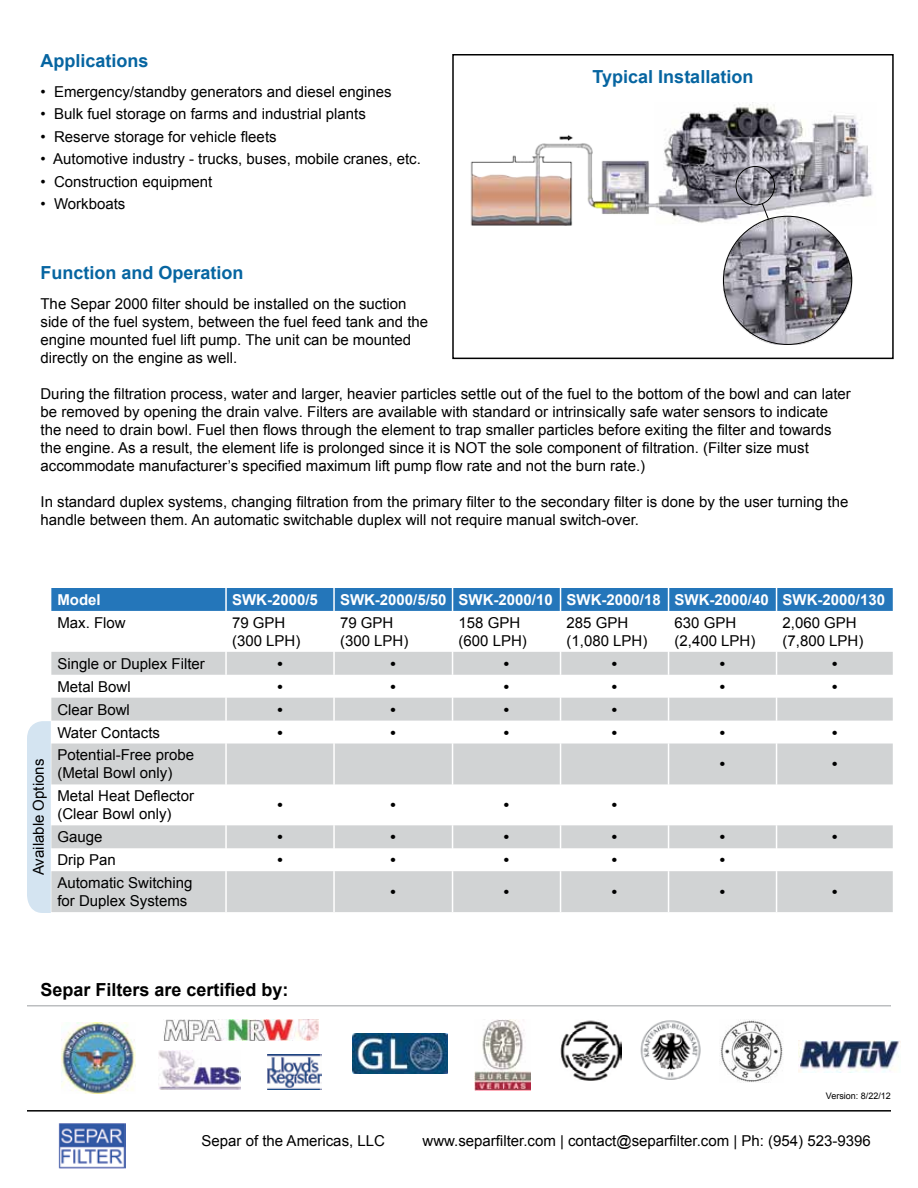
<style>
.page{position:relative;width:918px;height:1188px;background:#fff}
.page>*{position:absolute;margin:0;border:0;box-sizing:border-box;transform-origin:0 0}
.t1{font:700 18px "Arial";color:#0665a1}
.t2{font:700 18px "Arial";color:#000}
.t3{font:15px/18px "Arial";color:#000}
.t4{font:700 15px "Arial";color:#fff}
.t5{font:700 15px "Arial";color:#000}
.t6{font:9px "Arial";color:#000}
</style>
<div class="page">
<hr style="left:27px;top:1110px;width:864px;height:2px;background:#000">
<img style="left:59px;top:1123px;width:66px;height:45px">
<svg style="left:51px;top:652px;width:842px;height:260px;fill:#d1d3d4"></svg>
<div style="left:51px;top:588px;width:842px;height:23px;background:#2476ba"></div>
<hr style="left:225px;top:652px;width:2px;height:23px;background:#fff">
<hr style="left:333px;top:652px;width:2px;height:23px;background:#fff">
<hr style="left:225px;top:675px;width:2px;height:23px;background:#fff">
<hr style="left:333px;top:675px;width:2px;height:23px;background:#fff">
<hr style="left:225px;top:698px;width:2px;height:23px;background:#fff">
<hr style="left:333px;top:698px;width:2px;height:23px;background:#fff">
<hr style="left:225px;top:721px;width:2px;height:23px;background:#fff">
<hr style="left:333px;top:721px;width:2px;height:23px;background:#fff">
<svg style="left:452px;top:652px;width:1px;height:92px"></svg>
<svg style="left:560px;top:652px;width:1px;height:92px"></svg>
<svg style="left:668px;top:652px;width:1px;height:92px"></svg>
<svg style="left:776px;top:652px;width:1px;height:92px"></svg>
<hr style="left:225px;top:744px;width:2px;height:40px;background:#fff">
<hr style="left:333px;top:744px;width:2px;height:40px;background:#fff">
<hr style="left:452px;top:744px;width:1px;height:40px;background:#fff">
<hr style="left:560px;top:744px;width:1px;height:40px;background:#fff">
<hr style="left:668px;top:744px;width:1px;height:40px;background:#fff">
<hr style="left:776px;top:744px;width:1px;height:40px;background:#fff">
<hr style="left:225px;top:784px;width:2px;height:41px;background:#fff">
<hr style="left:333px;top:784px;width:2px;height:41px;background:#fff">
<hr style="left:452px;top:784px;width:1px;height:41px;background:#fff">
<hr style="left:560px;top:784px;width:1px;height:41px;background:#fff">
<hr style="left:668px;top:784px;width:1px;height:41px;background:#fff">
<hr style="left:776px;top:784px;width:1px;height:41px;background:#fff">
<hr style="left:225px;top:825px;width:2px;height:23px;background:#fff">
<hr style="left:333px;top:825px;width:2px;height:23px;background:#fff">
<hr style="left:225px;top:848px;width:2px;height:23px;background:#fff">
<hr style="left:333px;top:848px;width:2px;height:23px;background:#fff">
<svg style="left:452px;top:825px;width:1px;height:46px"></svg>
<svg style="left:560px;top:825px;width:1px;height:46px"></svg>
<svg style="left:668px;top:825px;width:1px;height:46px"></svg>
<svg style="left:776px;top:825px;width:1px;height:46px"></svg>
<hr style="left:225px;top:871px;width:2px;height:41px;background:#fff">
<hr style="left:333px;top:871px;width:2px;height:41px;background:#fff">
<hr style="left:452px;top:871px;width:1px;height:41px;background:#fff">
<hr style="left:560px;top:871px;width:1px;height:41px;background:#fff">
<hr style="left:668px;top:871px;width:1px;height:41px;background:#fff">
<hr style="left:776px;top:871px;width:1px;height:41px;background:#fff">
<img style="left:158px;top:1050px;width:82px;height:40px">
<img style="left:474px;top:1020px;width:57px;height:70px">
<img style="left:61px;top:1022px;width:74px;height:72px">
<img style="left:353px;top:1034px;width:95px;height:39px">
<img style="left:640px;top:1020px;width:61px;height:60px">
<img style="left:267px;top:1055px;width:55px;height:35px">
<img style="left:164px;top:1020px;width:154px;height:21px">
<img style="left:560px;top:1020px;width:61px;height:61px">
<hr style="left:27px;top:1005px;width:864px;height:1px;background:#bcbec0">
<img style="left:720px;top:1020px;width:63px;height:62px">
<img style="left:799px;top:1040px;width:101px;height:32px">
<div style="left:27px;top:721px;width:24px;height:192px;background:#d4e4f1"></div>
<div style="left:452px;top:54px;width:442px;height:305px;border:2px solid #000"></div>
<img style="left:470px;top:104px;width:403px;height:122px">
<div style="left:736px;top:166px;width:39px;height:39px;border:1px solid #000;border-radius:50%"></div>
<svg style="left:761px;top:203px;width:9px;height:13px"></svg>
<img style="left:719px;top:216px;width:136px;height:129px">
<p class="t1" style="left:40px;top:49px;width:110px">Applications</p>
<p class="t3" style="left:40px;top:82px;width:353px">• Emergency/standby generators and diesel engines</p>
<p class="t3" style="left:40px;top:105px;width:327px">• Bulk fuel storage on farms and industrial plants</p>
<p class="t3" style="left:40px;top:127px;width:238px">• Reserve storage for vehicle fleets</p>
<p class="t3" style="left:40px;top:150px;width:382px">• Automotive industry - trucks, buses, mobile cranes, etc.</p>
<p class="t3" style="left:40px;top:172px;width:173px">• Construction equipment</p>
<p class="t3" style="left:40px;top:195px;width:86px">• Workboats</p>
<p class="t1" style="left:40px;top:261px;width:205px">Function and Operation</p>
<p class="t1" style="left:593px;top:65px;width:162px">Typical Installation</p>
<p class="t3" style="left:40px;top:294px;width:389px">The Separ 2000 filter should be installed on the suction side of the fuel system, between the fuel feed tank and the engine mounted fuel lift pump. The unit can be mounted directly on the engine as well.</p>
<p class="t3" style="left:40px;top:384px;width:812px">During the filtration process, water and larger, heavier particles settle out of the fuel to the bottom of the bowl and can later be removed by opening the drain valve. Filters are available with standard or intrinsically safe water sensors to indicate the need to drain bowl. Fuel then flows through the element to trap smaller particles before exiting the filter and towards the engine. As a result, the element life is prolonged since it is NOT the sole component of filtration. (Filter size must accommodate manufacturer’s specified maximum lift pump flow rate and not the burn rate.)</p>
<p class="t3" style="left:40px;top:492px;width:809px">In standard duplex systems, changing filtration from the primary filter to the secondary filter is done by the user turning the handle between them. An automatic switchable duplex will not require manual switch-over.</p>
<p class="t3" style="left:30px;top:875px;width:118px;rotate:-90deg">Available Options</p>
<p class="t4" style="left:57px;top:590px;width:45px">Model</p>
<p class="t4" style="left:232px;top:590px;width:87px">SWK-2000/5</p>
<p class="t4" style="left:340px;top:590px;width:547px">SWK-2000/5/50 SWK-2000/10 SWK-2000/18 SWK-2000/40 SWK-2000/130</p>
<p class="t3" style="left:57px;top:614px;width:70px">Max. Flow</p>
<p class="t3" style="left:232px;top:614px;width:70px">79 GPH (300 LPH)</p>
<p class="t3" style="left:340px;top:614px;width:70px">79 GPH (300 LPH)</p>
<p class="t3" style="left:459px;top:614px;width:70px">158 GPH (600 LPH)</p>
<p class="t3" style="left:567px;top:614px;width:82px">285 GPH (1,080 LPH)</p>
<p class="t3" style="left:675px;top:614px;width:82px">630 GPH (2,400 LPH)</p>
<p class="t3" style="left:783px;top:614px;width:82px">2,060 GPH (7,800 LPH)</p>
<p class="t3" style="left:57px;top:655px;width:149px">Single or Duplex Filter</p>
<p class="t5" style="left:277px;top:653px;width:7px">•</p>
<p class="t5" style="left:391px;top:653px;width:7px">•</p>
<p class="t5" style="left:504px;top:653px;width:7px">•</p>
<p class="t5" style="left:612px;top:653px;width:7px">•</p>
<p class="t5" style="left:720px;top:653px;width:7px">•</p>
<p class="t5" style="left:832px;top:653px;width:7px">•</p>
<p class="t3" style="left:57px;top:678px;width:75px">Metal Bowl</p>
<p class="t5" style="left:277px;top:676px;width:7px">•</p>
<p class="t5" style="left:391px;top:676px;width:7px">•</p>
<p class="t5" style="left:504px;top:676px;width:7px">•</p>
<p class="t5" style="left:612px;top:676px;width:7px">•</p>
<p class="t5" style="left:720px;top:676px;width:7px">•</p>
<p class="t5" style="left:832px;top:676px;width:7px">•</p>
<p class="t3" style="left:57px;top:700px;width:74px">Clear Bowl</p>
<p class="t5" style="left:277px;top:699px;width:7px">•</p>
<p class="t5" style="left:391px;top:699px;width:7px">•</p>
<p class="t5" style="left:504px;top:699px;width:7px">•</p>
<p class="t5" style="left:612px;top:699px;width:7px">•</p>
<p class="t3" style="left:57px;top:723px;width:104px">Water Contacts</p>
<p class="t5" style="left:277px;top:722px;width:7px">•</p>
<p class="t5" style="left:391px;top:722px;width:7px">•</p>
<p class="t5" style="left:504px;top:722px;width:7px">•</p>
<p class="t5" style="left:612px;top:722px;width:7px">•</p>
<p class="t5" style="left:720px;top:722px;width:7px">•</p>
<p class="t5" style="left:832px;top:722px;width:7px">•</p>
<p class="t3" style="left:57px;top:746px;width:138px">Potential-Free probe (Metal Bowl only)</p>
<p class="t5" style="left:720px;top:754px;width:7px">•</p>
<p class="t5" style="left:832px;top:754px;width:7px">•</p>
<p class="t3" style="left:57px;top:787px;width:138px">Metal Heat Deflector (Clear Bowl only)</p>
<p class="t5" style="left:277px;top:795px;width:7px">•</p>
<p class="t5" style="left:391px;top:795px;width:7px">•</p>
<p class="t5" style="left:504px;top:795px;width:7px">•</p>
<p class="t5" style="left:612px;top:795px;width:7px">•</p>
<p class="t3" style="left:57px;top:828px;width:47px">Gauge</p>
<p class="t5" style="left:277px;top:827px;width:7px">•</p>
<p class="t5" style="left:391px;top:827px;width:7px">•</p>
<p class="t5" style="left:504px;top:827px;width:7px">•</p>
<p class="t5" style="left:612px;top:827px;width:7px">•</p>
<p class="t5" style="left:720px;top:827px;width:7px">•</p>
<p class="t5" style="left:832px;top:827px;width:7px">•</p>
<p class="t3" style="left:57px;top:851px;width:60px">Drip Pan</p>
<p class="t5" style="left:277px;top:850px;width:7px">•</p>
<p class="t5" style="left:391px;top:850px;width:7px">•</p>
<p class="t5" style="left:504px;top:850px;width:7px">•</p>
<p class="t5" style="left:612px;top:850px;width:7px">•</p>
<p class="t5" style="left:720px;top:850px;width:7px">•</p>
<p class="t3" style="left:57px;top:874px;width:137px">Automatic Switching for Duplex Systems</p>
<p class="t5" style="left:391px;top:882px;width:7px">•</p>
<p class="t5" style="left:504px;top:882px;width:7px">•</p>
<p class="t5" style="left:612px;top:882px;width:7px">•</p>
<p class="t5" style="left:720px;top:882px;width:7px">•</p>
<p class="t5" style="left:832px;top:882px;width:7px">•</p>
<p class="t2" style="left:40px;top:978px;width:250px">Separ Filters are certified by:</p>
<p class="t6" style="left:826px;top:1090px;width:67px">Version: 8/22/12</p>
<p class="t3" style="left:202px;top:1132px;width:185px">Separ of the Americas, LLC</p>
<p class="t3" style="left:423px;top:1132px;width:450px">www.separfilter.com | contact@separfilter.com | Ph: (954) 523-9396</p>
</div>
